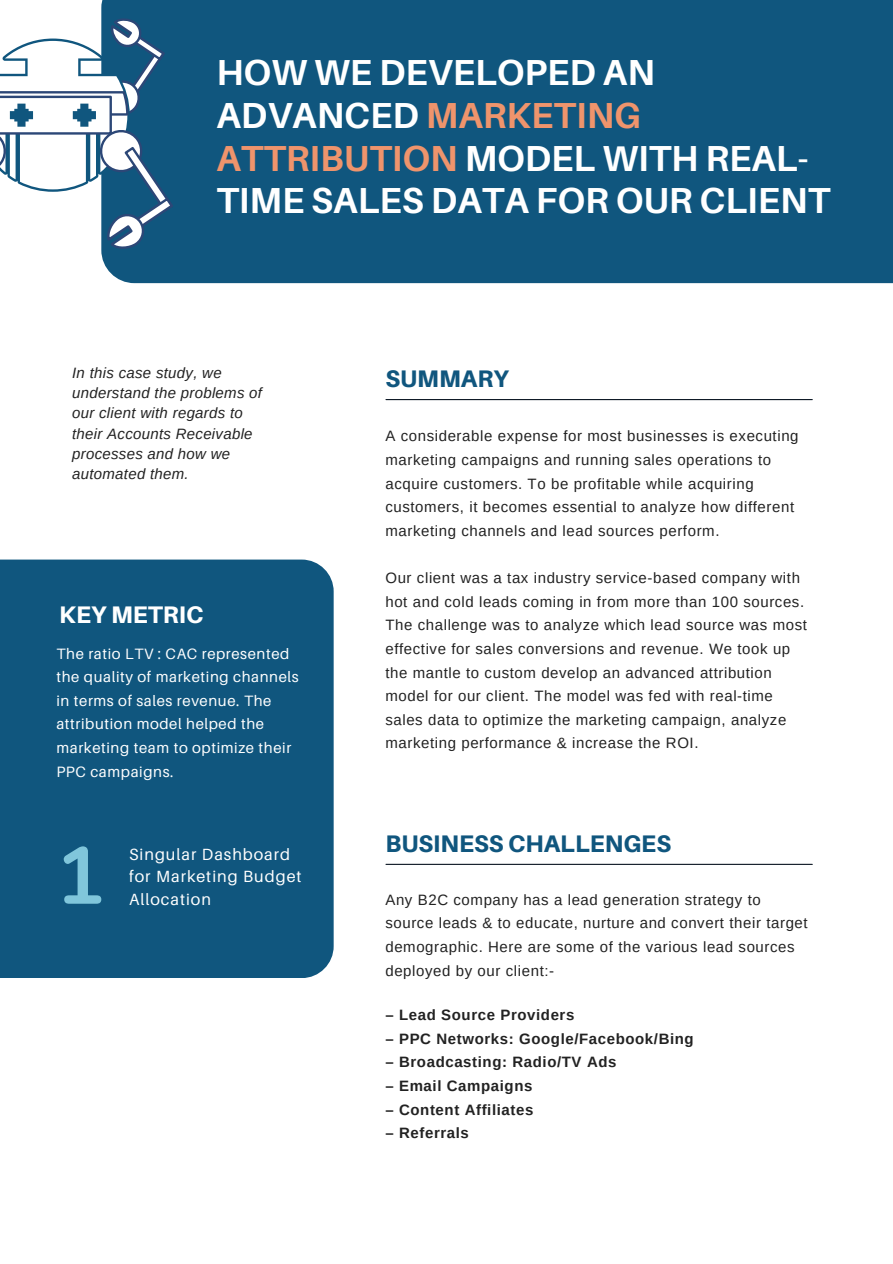
<style>
.page{position:relative;width:893px;height:1264px;background:#fff}
.page>*{position:absolute;margin:0;border:0;box-sizing:border-box;transform-origin:0 0}
.t1{font:700 80.7px "Nunito";color:#80c6db}
.t2{font:700 36.15px/42.8px "Aileron";color:#fff}
.t3{font:800 24px "Aileron";color:#10567e}
.t4{font:800 24px "Aileron";color:#fff}
.t5{font:16.2px/22.5px "Aileron";letter-spacing:.06em;color:#fff}
.t6{font:15px/23.5px "Arimo";letter-spacing:.04em;color:#222}
.t7{font:15px/23.5px "Aileron";letter-spacing:.04em;color:#fff}
.t8{font:700 15px "Arimo";letter-spacing:.04em;color:#222}
.t9{font:italic 15px/20.2px "Arimo";letter-spacing:.02em;color:#222}
.s1{color:#ef946c}
</style>
<div class="page">
<div style="left:0;top:559px;width:333px;height:419px;background:#10567e"></div>
<div style="left:101px;top:0;width:791px;height:283px;background:#10567e"></div>
<svg style="left:0;top:17px;width:173px;height:234px"></svg>
<hr style="left:386px;top:399px;width:426px;height:1px;background:#0b1623">
<hr style="left:386px;top:863px;width:426px;height:2px;background:#0b1623">
<h2 class="t2" style="left:216px;top:51px;width:615px">HOW WE DEVELOPED AN<br>ADVANCED <span class="s1">MARKETING<br>ATTRIBUTION</span> MODEL WITH REAL-<br>TIME SALES DATA FOR OUR CLIENT</h2>
<p class="t9" style="left:72px;top:362px;width:191px">In this case study, we understand the problems of our client with regards to their Accounts Receivable processes and how we automated them.</p>
<h3 class="t4" style="left:59px;top:601px;width:146px">KEY METRIC</h3>
<p class="t7" style="left:56px;top:641px;width:244px">The ratio LTV : CAC represented the quality of marketing channels in terms of sales revenue. The attribution model helped the marketing team to optimize their<br>PPC campaigns.</p>
<h1 class="t1" style="left:56px;top:816px;width:50px">1</h1>
<p class="t5" style="left:129px;top:843px;width:174px">Singular Dashboard for Marketing Budget<br>Allocation</p>
<h3 class="t3" style="left:385px;top:365px;width:125px">SUMMARY</h3>
<p class="t6" style="left:385px;top:424px;width:414px">A considerable expense for most businesses is executing marketing campaigns and running sales operations to acquire customers. To be profitable while acquiring customers, it becomes essential to analyze how different marketing channels and lead sources perform.</p>
<p class="t6" style="left:385px;top:566px;width:423px">Our client was a tax industry service-based company with hot and cold leads coming in from more than 100 sources.<br>The challenge was to analyze which lead source was most effective for sales conversions and revenue. We took up the mantle to custom develop an advanced attribution model for our client. The model was fed with real-time sales data to optimize the marketing campaign, analyze marketing performance &amp; increase the ROI.</p>
<h3 class="t3" style="left:385px;top:829px;width:287px">BUSINESS CHALLENGES</h3>
<p class="t6" style="left:385px;top:887px;width:424px">Any B2C company has a lead generation strategy to source leads &amp; to educate, nurture and convert their target demographic. Here are some of the various lead sources deployed by our client:-</p>
<p class="t8" style="left:385px;top:1004px;width:190px">– Lead Source Providers</p>
<p class="t8" style="left:385px;top:1028px;width:310px">– PPC Networks: Google/Facebook/Bing</p>
<p class="t8" style="left:385px;top:1051px;width:232px">– Broadcasting: Radio/TV Ads</p>
<p class="t8" style="left:385px;top:1075px;width:148px">– Email Campaigns</p>
<p class="t8" style="left:385px;top:1099px;width:149px">– Content Affiliates</p>
<p class="t8" style="left:385px;top:1122px;width:85px">– Referrals</p>
</div>
